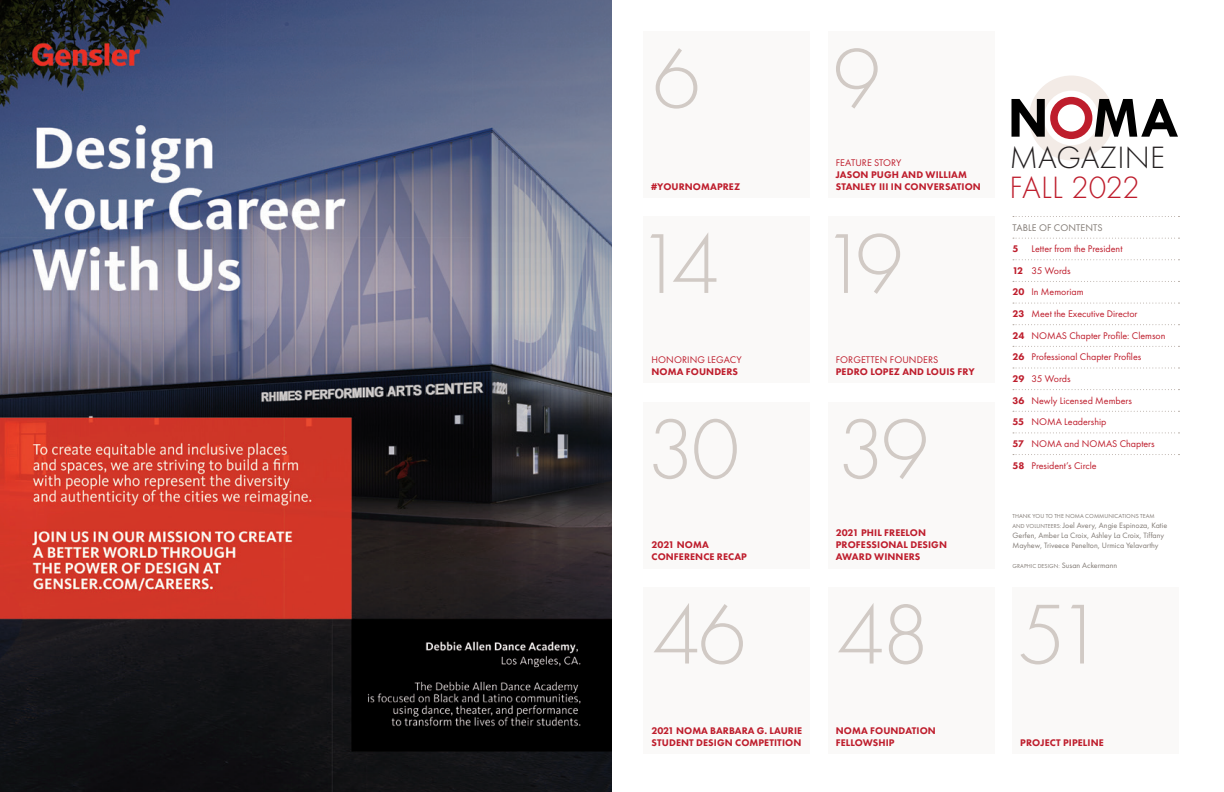
<style>
.page{position:relative;width:1224px;height:792px;background:#fff}
.page>*{position:absolute;margin:0;border:0;box-sizing:border-box;transform-origin:0 0}
.t1{font:300 88px "Futura PT";letter-spacing:-.05em;color:#d1cac5}
.t2{font:300 32px "Futura PT";color:#231f20}
.t3{font:300 32px "Futura PT";color:#be1d2c}
.t4{font:10px/21.6px "Futura PT";color:#be1d2c}
.t5{font:800 10px/12px "Futura PT";letter-spacing:.01em;color:#be1d2c}
.t6{font:10px "Futura PT";letter-spacing:.01em;color:#817a74}
.t7{font:8px/10.1px "Futura PT";color:#817a74}
.t8{font:6px "Futura PT";letter-spacing:.01em;color:#817a74}
.s1{font-weight:800}
.s2{font-size:6px}
.s3{font-size:8px}
</style>
<div class="page">
<svg style="left:1012px;top:76px;width:166px;height:84px"></svg>
<img style="left:0;top:0;width:612px;height:792px">
<div style="left:644px;top:402px;width:166px;height:166px;background:#faf9f8"></div>
<div style="left:644px;top:32px;width:166px;height:166px;background:#faf9f8"></div>
<div style="left:828px;top:402px;width:166px;height:166px;background:#faf9f8"></div>
<div style="left:644px;top:587px;width:166px;height:167px;background:#faf9f8"></div>
<div style="left:828px;top:217px;width:166px;height:166px;background:#faf9f8"></div>
<div style="left:828px;top:587px;width:166px;height:167px;background:#faf9f8"></div>
<div style="left:1012px;top:587px;width:167px;height:167px;background:#faf9f8"></div>
<div style="left:828px;top:32px;width:166px;height:166px;background:#faf9f8"></div>
<div style="left:644px;top:217px;width:166px;height:166px;background:#faf9f8"></div>
<svg style="left:1013px;top:216px;width:166px;height:1px"></svg>
<svg style="left:1013px;top:238px;width:166px;height:1px"></svg>
<svg style="left:1013px;top:259px;width:166px;height:1px"></svg>
<svg style="left:1013px;top:281px;width:166px;height:1px"></svg>
<svg style="left:1013px;top:303px;width:166px;height:1px"></svg>
<svg style="left:1013px;top:324px;width:166px;height:1px"></svg>
<svg style="left:1013px;top:346px;width:166px;height:1px"></svg>
<svg style="left:1013px;top:367px;width:166px;height:1px"></svg>
<svg style="left:1013px;top:389px;width:166px;height:1px"></svg>
<svg style="left:1013px;top:411px;width:166px;height:1px"></svg>
<svg style="left:1013px;top:432px;width:166px;height:1px"></svg>
<svg style="left:1013px;top:454px;width:166px;height:1px"></svg>
<h1 class="t1" style="left:652px;top:28px;width:50px">6</h1>
<p class="t5" style="left:651px;top:180px;width:90px">#YOURNOMAPREZ</p>
<h1 class="t1" style="left:636px;top:214px;width:86px">14</h1>
<p class="t4" style="left:652px;top:349px;width:92px">HONORING LEGACY</p>
<p class="t5" style="left:652px;top:366px;width:88px">NOMA FOUNDERS</p>
<h1 class="t1" style="left:647px;top:399px;width:94px">30</h1>
<p class="t5" style="left:652px;top:539px;width:97px">2021 NOMA<br>CONFERENCE RECAP</p>
<h1 class="t1" style="left:652px;top:584px;width:95px">46</h1>
<h1 class="t1" style="left:833px;top:28px;width:50px">9</h1>
<p class="t4" style="left:836px;top:152px;width:67px">FEATURE STORY</p>
<p class="t5" style="left:836px;top:168px;width:147px">JASON PUGH AND WILLIAM<br>STANLEY III IN CONVERSATION</p>
<h1 class="t1" style="left:820px;top:214px;width:85px">19</h1>
<p class="t4" style="left:836px;top:349px;width:104px">FORGETTEN FOUNDERS</p>
<p class="t5" style="left:836px;top:366px;width:140px">PEDRO LOPEZ AND LOUIS FRY</p>
<h1 class="t1" style="left:837px;top:399px;width:94px">39</h1>
<p class="t5" style="left:836px;top:527px;width:113px">2021 PHIL FREELON<br>PROFESSIONAL DESIGN<br>AWARD WINNERS</p>
<h2 class="t2" style="left:1010px;top:139px;width:157px">MAGAZINE</h2>
<h2 class="t3" style="left:1010px;top:169px;width:132px">FALL 2022</h2>
<p class="t6" style="left:1013px;top:221px;width:92px">TABLE OF CONTENTS</p>
<p class="t5" style="left:1012px;top:243px;width:7px">5</p>
<p class="t4" style="left:1012px;top:238px;width:155px;text-indent:19px">Letter from the President<br><span class="s1">12</span> 35 Words<br><span class="s1">20</span> In Memoriam<br><span class="s1">23</span> Meet the Executive Director<br><span class="s1">24</span> NOMAS Chapter Profile: Clemson<br><span class="s1">26</span> Professional Chapter Profiles<br><span class="s1">29</span> 35 Words<br><span class="s1">36</span> Newly Licensed Members<br><span class="s1">55</span> NOMA Leadership<br><span class="s1">57</span> NOMA and NOMAS Chapters<br><span class="s1">58</span> President’s Circle</p>
<p class="t8" style="left:1013px;top:512px;width:144px">THANK YOU TO THE NOMA COMMUNICATIONS TEAM</p>
<p class="t7" style="left:1013px;top:520px;width:156px"><span class="s2">AND VOLUNTEERS:</span> Joel Avery, Angie Espinoza, Katie<br>Gerfen, Amber La Croix, Ashley La Croix, Tiffany<br>Mayhew, Triveece Penelton, Urmica Yelavarthy</p>
<p class="t8" style="left:1013px;top:563px;width:106px">GRAPHIC DESIGN: <span class="s3">Susan Ackermann</span></p>
<h1 class="t1" style="left:837px;top:584px;width:269px">48 51</h1>
<p class="t5" style="left:652px;top:724px;width:152px">2021 NOMA BARBARA G. LAURIE<br>STUDENT DESIGN COMPETITION</p>
<p class="t5" style="left:836px;top:724px;width:102px">NOMA FOUNDATION<br>FELLOWSHIP</p>
<p class="t5" style="left:1020px;top:736px;width:85px">PROJECT PIPELINE</p>
</div>
